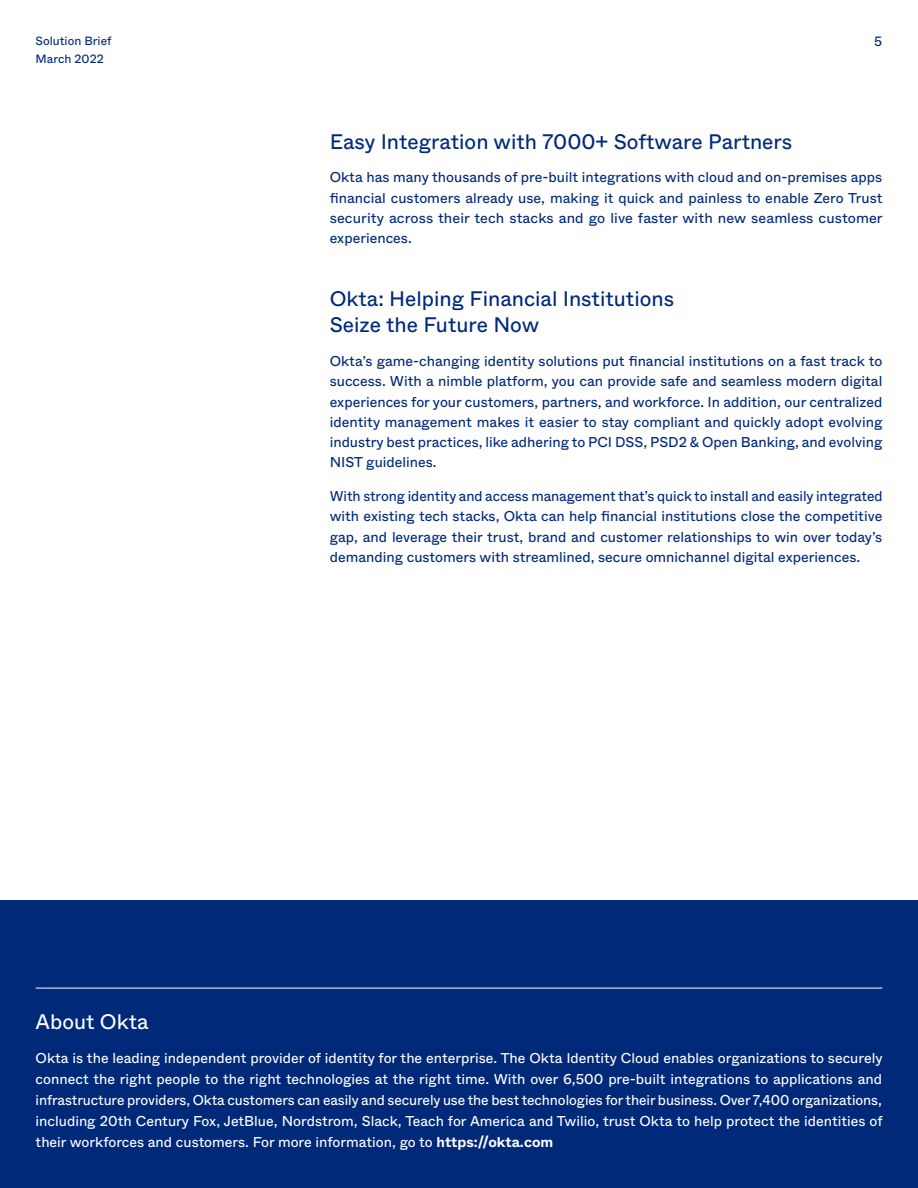
<style>
.page{position:relative;width:918px;height:1188px;background:#fff}
.page>*{position:absolute;margin:0;border:0;box-sizing:border-box;transform-origin:0 0}
.body_header{font:21px/26.2px "ABC Whyte";color:#00297a}
.body{font:21px "ABC Whyte";color:#fff}
.body_justified{font:14.25px/20.2px "ABC Whyte";color:#00297a;text-align:justify}
.body_justified-2{font:14.25px/21px "ABC Whyte";color:#fff;text-align:justify}
.t1{font:13.5px "ABC Whyte";color:#00297a}
.t2{font:12px/18px "ABC Whyte";color:#00297a}
.s1{font-weight:700}
</style>
<div class="page">
<div style="left:0;top:900px;width:918px;height:287px;background:#00297a"></div>
<hr style="left:36px;top:988px;width:846px;height:1px;background:#fff">
<p class="t2" style="left:36px;top:31px;width:77px">Solution Brief<br>March 2022</p>
<p class="t1" style="left:874px;top:31px;width:10px">5</p>
<p class="body_header" style="left:330px;top:127px;width:464px">Easy Integration with 7000+ Software Partners</p>
<p class="body_justified" style="left:330px;top:166px;width:554px">Okta has many thousands of pre-built integrations with cloud and on-premises apps financial customers already use, making it quick and painless to enable Zero Trust security across their tech stacks and go live faster with new seamless customer experiences.</p>
<p class="body_header" style="left:330px;top:284px;width:346px">Okta: Helping Financial Institutions<br>Seize the Future Now</p>
<p class="body_justified" style="left:330px;top:350px;width:554px">Okta’s game-changing identity solutions put financial institutions on a fast track to success. With a nimble platform, you can provide safe and seamless modern digital experiences for your customers, partners, and workforce. In addition, our centralized identity management makes it easier to stay compliant and quickly adopt evolving industry best practices, like adhering to PCI DSS, PSD2 &amp; Open Banking, and evolving NIST guidelines.</p>
<p class="body_justified" style="left:330px;top:485px;width:554px">With strong identity and access management that’s quick to install and easily integrated with existing tech stacks, Okta can help financial institutions close the competitive gap, and leverage their trust, brand and customer relationships to win over today’s demanding customers with streamlined, secure omnichannel digital experiences.</p>
<p class="body" style="left:36px;top:1005px;width:114px">About Okta</p>
<p class="body_justified-2" style="left:36px;top:1047px;width:849px">Okta is the leading independent provider of identity for the enterprise. The Okta Identity Cloud enables organizations to securely connect the right people to the right technologies at the right time. With over 6,500 pre-built integrations to applications and infrastructure providers, Okta customers can easily and securely use the best technologies for their business. Over 7,400 organizations, including 20th Century Fox, JetBlue, Nordstrom, Slack, Teach for America and Twilio, trust Okta to help protect the identities of their workforces and customers. For more information, go to <span class="s1">https://okta.com</span></p>
</div>
